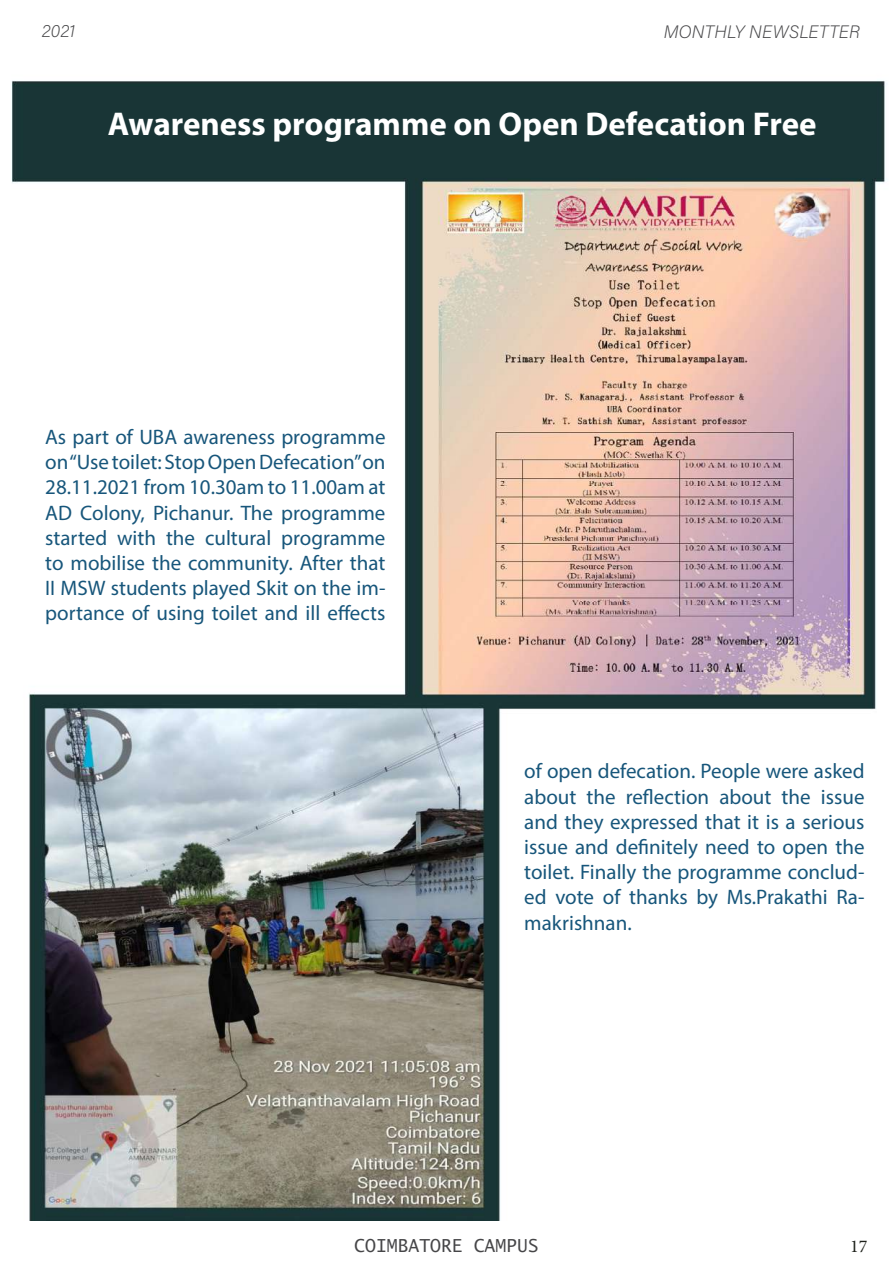
<style>
.page{position:relative;width:893px;height:1263px;background:#fff}
.page>*{position:absolute;margin:0;border:0;box-sizing:border-box;transform-origin:0 0}
.t1{font:700 33px "Myriad Pro";color:#fff}
.t2{font:21px/25.2px "Myriad Pro";color:#17567b;text-align:justify}
.t3{font:18px "Acumin Variable Concept";letter-spacing:.01em;color:#464648}
.t4{font:18px "Lucida Sans Typewriter";color:#464648}
.t5{font:18px "Minion Pro";color:#1e211b}
</style>
<div class="page">
<img style="left:11px;top:80px;width:876px;height:1141px">
<p class="t3" style="left:42px;top:18px;width:35px">2021</p>
<p class="t3" style="left:664px;top:19px;width:198px">MONTHLY NEWSLETTER</p>
<h1 class="t1" style="left:108px;top:102px;width:710px">Awareness programme on Open Defecation Free</h1>
<p class="t2" style="left:45px;top:424px;width:342px">As part of UBA awareness programme on “Use toilet: Stop Open Defecation” on 28.11.2021 from 10.30am to 11.00am at AD Colony, Pichanur. The programme started with the cultural programme to mobilise the community. After that II MSW students played Skit on the im&shy;portance of using toilet and ill effects</p>
<p class="t2" style="left:524px;top:758px;width:342px">of open defecation. People were asked about the reflection about the issue and they expressed that it is a serious issue and definitely need to open the toilet. Finally the programme conclud&shy;ed vote of thanks by Ms.Prakathi Ra&shy;makrishnan.</p>
<p class="t4" style="left:354px;top:1235px;width:186px">COIMBATORE CAMPUS</p>
<p class="t5" style="left:850px;top:1234px;width:19px">17</p>
</div>
